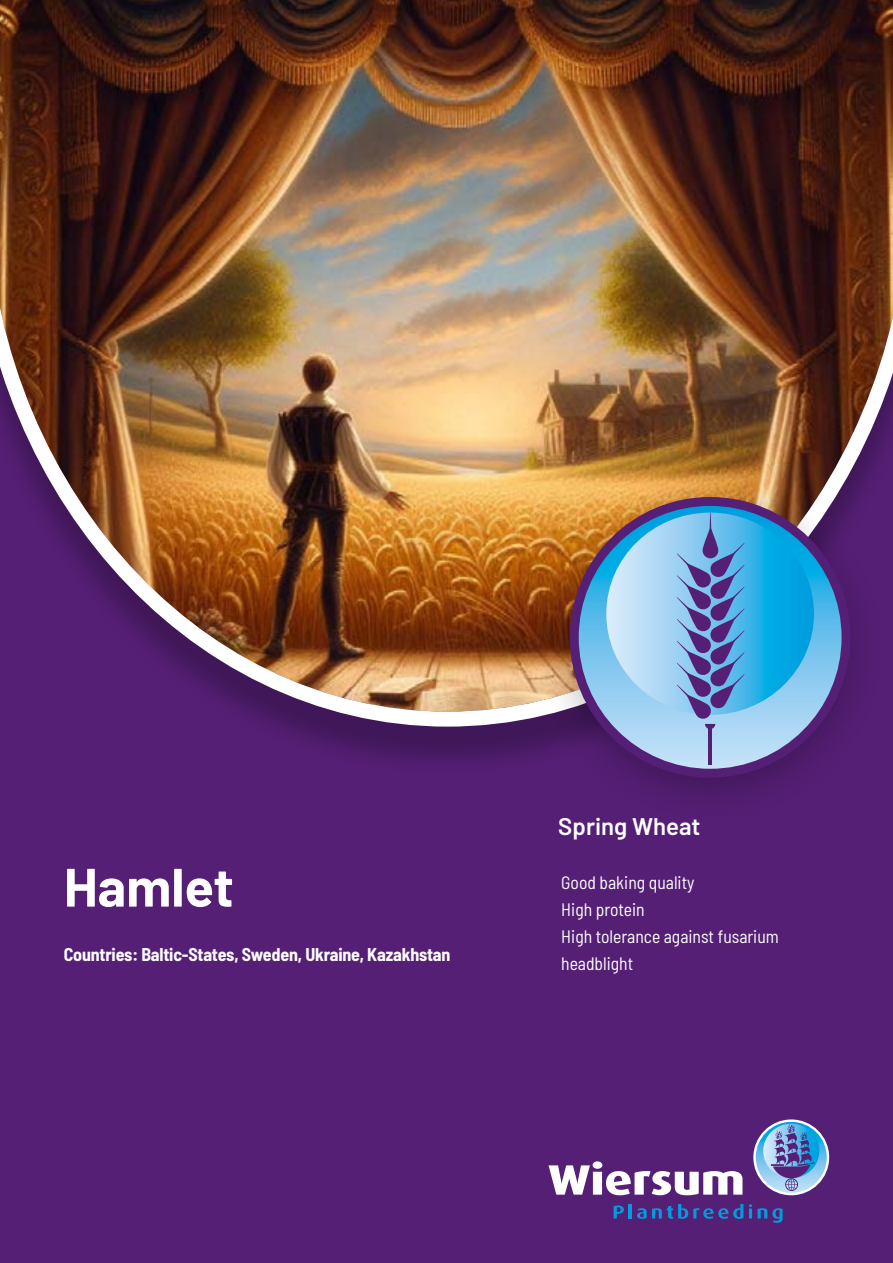
<style>
.page{position:relative;width:893px;height:1263px;background:#551f75}
.page>*{position:absolute;margin:0;border:0;box-sizing:border-box;transform-origin:0 0}
.t1{font:700 54px "Barlow";color:#fff}
.t2{font:600 24px "Barlow";color:#fff}
.t3{font:semi-condensed 18px/27px "Barlow";color:#fff}
.t4{font:700 semi-condensed 18px "Barlow";letter-spacing:-.01em;color:#fff}
</style>
<div class="page">
<svg style="left:753px;top:1119px;width:76px;height:76px"></svg>
<svg style="left:756px;top:1122px;width:71px;height:71px"></svg>
<svg style="left:763px;top:1124px;width:56px;height:67px"></svg>
<svg style="left:614px;top:1205px;width:10px;height:13px"></svg>
<hr style="left:629px;top:1204px;width:3px;height:14px;background:#009cde">
<svg style="left:637px;top:1204px;width:106px;height:15px"></svg>
<svg style="left:749px;top:1204px;width:3px;height:14px"></svg>
<svg style="left:758px;top:1208px;width:25px;height:15px"></svg>
<svg style="left:549px;top:1161px;width:193px;height:34px"></svg>
<div style="left:0;top:0;width:893px;height:776px;background:#000;opacity:.25"></div>
<img style="left:0;top:0;width:893px;height:734px">
<div style="left:536px;top:473px;width:349px;height:350px;background:#000;opacity:.25"></div>
<div style="left:570px;top:497px;width:280px;height:281px;background:#551f75;border-radius:50%"></div>
<svg style="left:579px;top:506px;width:262px;height:263px;background:#86c9ef"></svg>
<svg style="left:606px;top:512px;width:208px;height:217px;background:#6cadda"></svg>
<hr style="left:708px;top:727px;width:4px;height:38px;background:#551f75">
<h1 class="t1" style="left:64px;top:847px;width:172px">Hamlet</h1>
<p class="t4" style="left:64px;top:941px;width:388px">Countries: Baltic-States, Sweden, Ukraine, Kazakhstan</p>
<h2 class="t2" style="left:558px;top:808px;width:144px">Spring Wheat</h2>
<p class="t3" style="left:561px;top:867px;width:219px">Good baking quality<br>High protein<br>High tolerance against fusarium headblight</p>
</div>
